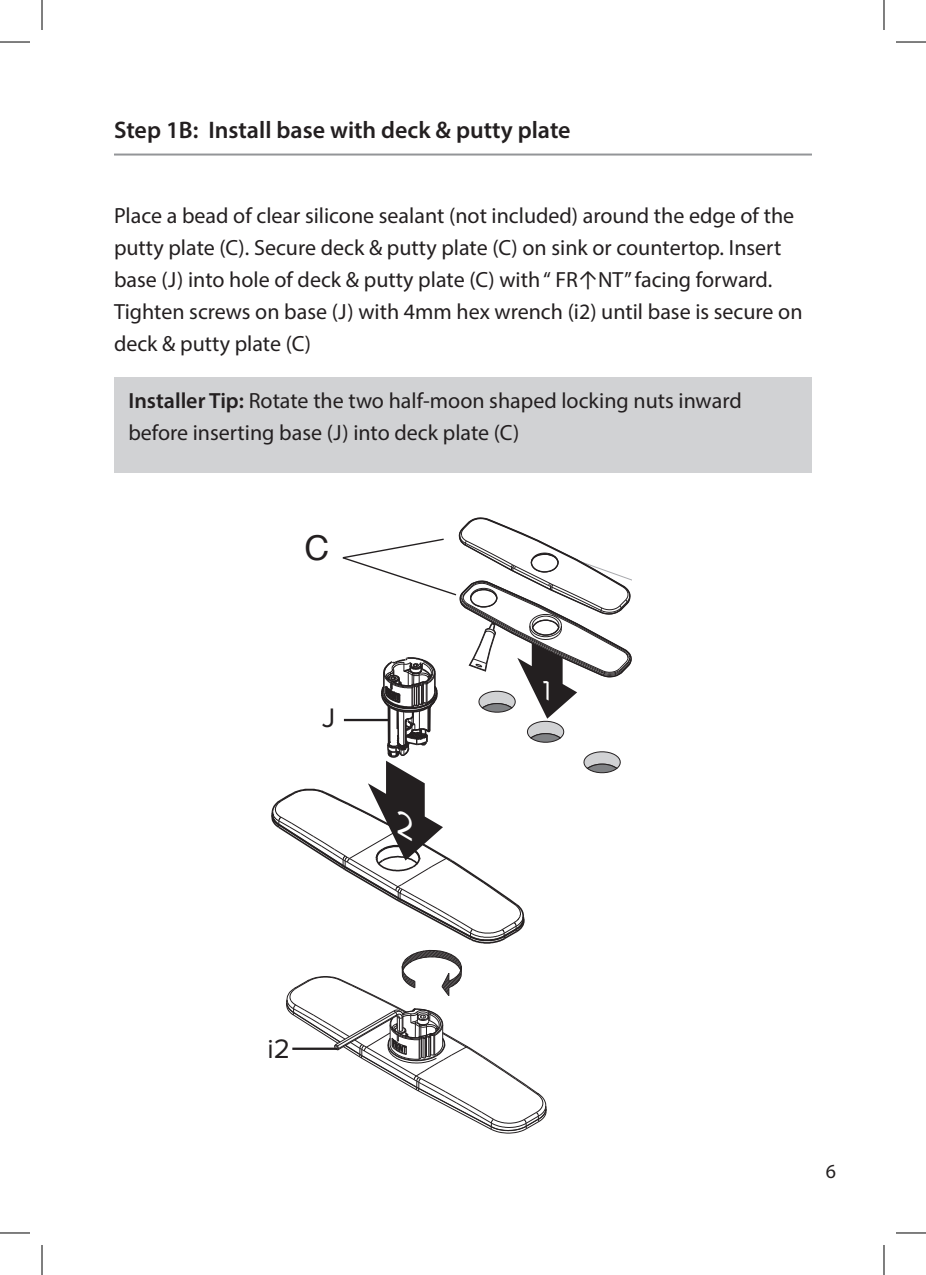
<style>
.page{position:relative;width:926px;height:1275px;background:#fff}
.page>*{position:absolute;margin:0;border:0;box-sizing:border-box;transform-origin:0 0}
.t1{font:34.2px "Helvetica";color:#231f20}
.t2{font:27.8px "Proxima Nova";color:#231f20}
.t3{font:600 24px "Myriad Pro";color:#231f20}
.t4{font:22px/32px "Myriad Pro";color:#231f20}
.t5{font:20px "Myriad Pro";color:#231f20}
.s1{font-family:"Calibri"}
.s2{font-weight:600}
</style>
<div class="page">
<hr style="left:114px;top:153px;width:698px;height:2px;background:#939598">
<div style="left:114px;top:377px;width:698px;height:96px;background:#d1d2d4"></div>
<hr style="left:0;top:42px;width:30px;height:1px;background:#000">
<hr style="left:896px;top:42px;width:30px;height:1px;background:#000">
<hr style="left:0;top:1232px;width:30px;height:1px;background:#000">
<hr style="left:896px;top:1232px;width:30px;height:1px;background:#000">
<hr style="left:42px;top:0;width:1px;height:30px;background:#000">
<hr style="left:42px;top:1245px;width:1px;height:30px;background:#000">
<hr style="left:884px;top:0;width:1px;height:30px;background:#000">
<hr style="left:884px;top:1245px;width:1px;height:30px;background:#000">
<svg style="left:271px;top:517px;width:360px;height:617px"></svg>
<p class="t3" style="left:114px;top:115px;width:458px">Step 1B: Install base with deck &amp; putty plate</p>
<p class="t4" style="left:114px;top:199px;width:690px">Place a bead of clear silicone sealant (not included) around the edge of the putty plate (C). Secure deck &amp; putty plate (C) on sink or countertop. Insert base (J) into hole of deck &amp; putty plate (C) with “ FR<span class="s1">↑</span>NT” facing forward.<br>Tighten screws on base (J) with 4mm hex wrench (i2) until base is secure on deck &amp; putty plate (C)</p>
<p class="t4" style="left:128px;top:384px;width:615px"><span class="s2">Installer Tip:</span> Rotate the two half-moon shaped locking nuts inward before inserting base (J) into deck plate (C)</p>
<h1 class="t1" style="left:305px;top:521px;width:26px">C</h1>
<p class="t2" style="left:322px;top:702px;width:15px">J</p>
<p class="t2" style="left:268px;top:1033px;width:24px">i2</p>
<p class="t5" style="left:826px;top:1159px;width:12px">6</p>
</div>
